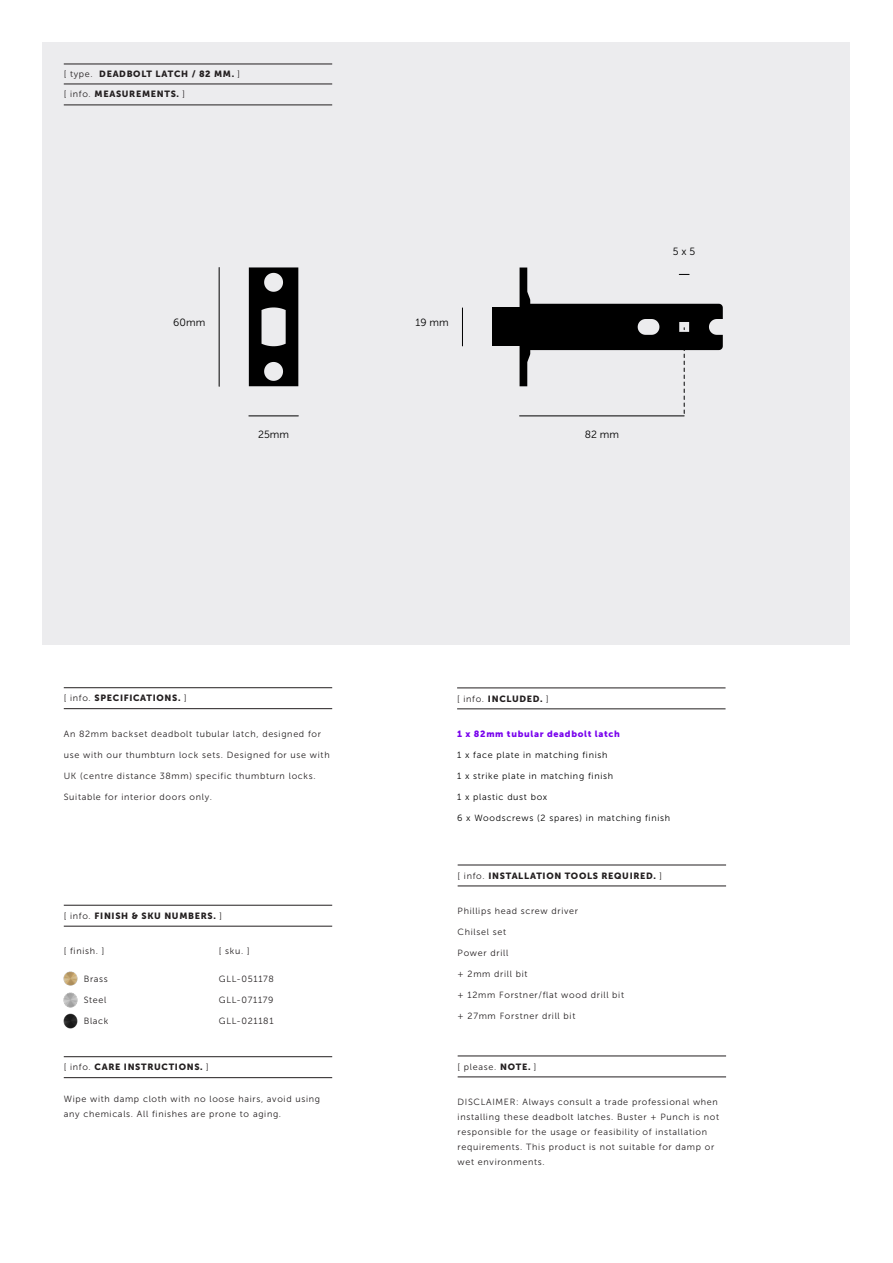
<style>
.page{position:relative;width:893px;height:1263px;background:#fff}
.page>*{position:absolute;margin:0;border:0;box-sizing:border-box;transform-origin:0 0}
.t1{font:10.5px "Museo Sans 300";color:#000}
.Paragraph_Style_1{font:9px/15px "Museo Sans 300";letter-spacing:.075em;color:#231f20}
.Paragraph_Style_1-2{font:9px "Museo Sans 900";letter-spacing:.075em;color:#231f20}
.Paragraph_Style_1-3{font:9px "Museo Sans 300";letter-spacing:.075em;color:#000}
.Paragraph_Style_1-4{font:9px "Museo Sans 900";letter-spacing:.075em;color:#7800ed}
.s1{font-family:"Museo Sans 300"}
.s2{font-family:"Museo Sans 900"}
</style>
<div class="page">
<div style="left:43px;top:43px;width:807px;height:602px;background:#ececee"></div>
<hr style="left:64px;top:1056px;width:268px;height:1px;background:#231f20">
<hr style="left:64px;top:1077px;width:268px;height:1px;background:#231f20">
<img style="left:64px;top:993px;width:14px;height:14px">
<img style="left:64px;top:1014px;width:14px;height:14px">
<img style="left:64px;top:972px;width:14px;height:14px">
<hr style="left:64px;top:687px;width:268px;height:1px;background:#231f20">
<hr style="left:64px;top:708px;width:268px;height:1px;background:#231f20">
<hr style="left:64px;top:84px;width:268px;height:1px;background:#231f20">
<hr style="left:64px;top:64px;width:268px;height:1px;background:#231f20">
<hr style="left:64px;top:105px;width:268px;height:1px;background:#231f20">
<hr style="left:64px;top:905px;width:268px;height:1px;background:#231f20">
<hr style="left:64px;top:926px;width:268px;height:1px;background:#231f20">
<hr style="left:457px;top:688px;width:268px;height:1px;background:#231f20">
<hr style="left:457px;top:709px;width:268px;height:1px;background:#231f20">
<div style="left:492px;top:308px;width:32px;height:38px;background:#000"></div>
<hr style="left:219px;top:267px;width:1px;height:119px;background:#000">
<hr style="left:249px;top:416px;width:49px;height:1px;background:#000">
<hr style="left:462px;top:308px;width:1px;height:38px;background:#000">
<hr style="left:520px;top:416px;width:164px;height:1px;background:#000">
<svg style="left:249px;top:267px;width:49px;height:119px"></svg>
<svg style="left:520px;top:267px;width:203px;height:146px"></svg>
<hr style="left:458px;top:865px;width:268px;height:1px;background:#231f20">
<hr style="left:458px;top:886px;width:268px;height:1px;background:#231f20">
<hr style="left:458px;top:1056px;width:268px;height:1px;background:#231f20">
<hr style="left:458px;top:1077px;width:268px;height:1px;background:#231f20">
<p class="Paragraph_Style_1-2" style="left:64px;top:69px;width:178px"><span class="s1">[ type.</span> DEADBOLT LATCH / 82 MM. <span class="s1">]</span></p>
<p class="Paragraph_Style_1-2" style="left:64px;top:89px;width:123px"><span class="s1">[ info.</span> MEASUREMENTS. <span class="s1">]</span></p>
<p class="t1" style="left:173px;top:317px;width:33px">60mm</p>
<p class="t1" style="left:258px;top:429px;width:32px">25mm</p>
<p class="t1" style="left:415px;top:317px;width:35px">19 mm</p>
<p class="t1" style="left:673px;top:246px;width:24px">5 x 5</p>
<p class="t1" style="left:585px;top:429px;width:36px">82 mm</p>
<p class="Paragraph_Style_1-2" style="left:64px;top:693px;width:124px"><span class="s1">[ info.</span> SPECIFICATIONS. <span class="s1">]</span></p>
<p class="Paragraph_Style_1" style="left:64px;top:726px;width:259px">An 82mm backset deadbolt tubular latch, designed for</p>
<p class="Paragraph_Style_1" style="left:64px;top:747px;width:267px">use with our thumbturn lock sets. Designed for use with</p>
<p class="Paragraph_Style_1" style="left:64px;top:768px;width:253px">UK (centre distance 38mm) specific thumbturn locks.</p>
<p class="Paragraph_Style_1" style="left:64px;top:789px;width:150px">Suitable for interior doors only.</p>
<p class="Paragraph_Style_1-2" style="left:64px;top:911px;width:160px"><span class="s1">[ info.</span> FINISH &amp; SKU NUMBERS. <span class="s1">]</span></p>
<p class="Paragraph_Style_1" style="left:64px;top:944px;width:42px">[ finish. ]</p>
<p class="Paragraph_Style_1" style="left:84px;top:972px;width:26px">Brass</p>
<p class="Paragraph_Style_1" style="left:84px;top:993px;width:24px">Steel</p>
<p class="Paragraph_Style_1" style="left:84px;top:1014px;width:26px">Black</p>
<p class="Paragraph_Style_1" style="left:219px;top:944px;width:32px">[ sku. ]</p>
<p class="Paragraph_Style_1" style="left:219px;top:972px;width:56px">GLL-051178</p>
<p class="Paragraph_Style_1" style="left:219px;top:993px;width:56px">GLL-071179</p>
<p class="Paragraph_Style_1" style="left:219px;top:1014px;width:56px">GLL-021181</p>
<p class="Paragraph_Style_1-2" style="left:64px;top:1062px;width:146px"><span class="s1">[ info.</span> CARE INSTRUCTIONS. <span class="s1">]</span></p>
<p class="Paragraph_Style_1" style="left:64px;top:1091px;width:258px">Wipe with damp cloth with no loose hairs, avoid using any chemicals. All finishes are prone to aging.</p>
<p class="Paragraph_Style_1-2" style="left:457px;top:693px;width:93px"><span class="s1">[ info.</span> INCLUDED. <span class="s1">]</span></p>
<p class="Paragraph_Style_1-4" style="left:457px;top:729px;width:164px">1 x 82mm tubular deadbolt latch</p>
<p class="Paragraph_Style_1-3" style="left:457px;top:750px;width:152px">1 x face plate in matching finish</p>
<p class="Paragraph_Style_1-3" style="left:457px;top:771px;width:157px">1 x strike plate in matching finish</p>
<p class="Paragraph_Style_1-3" style="left:457px;top:792px;width:92px">1 x plastic dust box</p>
<p class="Paragraph_Style_1-3" style="left:457px;top:813px;width:215px">6 x Woodscrews (2 spares) in matching finish</p>
<p class="Paragraph_Style_1-2" style="left:458px;top:870px;width:206px"><span class="s1">[ info.</span> INSTALLATION TOOLS REQUIRED. <span class="s1">]</span></p>
<p class="Paragraph_Style_1" style="left:458px;top:903px;width:122px">Phillips head screw driver</p>
<p class="Paragraph_Style_1" style="left:458px;top:924px;width:50px">Chilsel set</p>
<p class="Paragraph_Style_1" style="left:458px;top:945px;width:52px">Power drill</p>
<p class="Paragraph_Style_1" style="left:458px;top:966px;width:71px">+ 2mm drill bit</p>
<p class="Paragraph_Style_1" style="left:458px;top:987px;width:168px">+ 12mm Forstner/flat wood drill bit</p>
<p class="Paragraph_Style_1" style="left:458px;top:1008px;width:119px">+ 27mm Forstner drill bit</p>
<p class="Paragraph_Style_1" style="left:458px;top:1059px;width:80px">[ please. <span class="s2">NOTE.</span> ]</p>
<p class="Paragraph_Style_1" style="left:458px;top:1094px;width:263px">DISCLAIMER: Always consult a trade professional when installing these deadbolt latches. Buster + Punch is not responsible for the usage or feasibility of installation requirements. This product is not suitable for damp or wet environments.</p>
</div>
